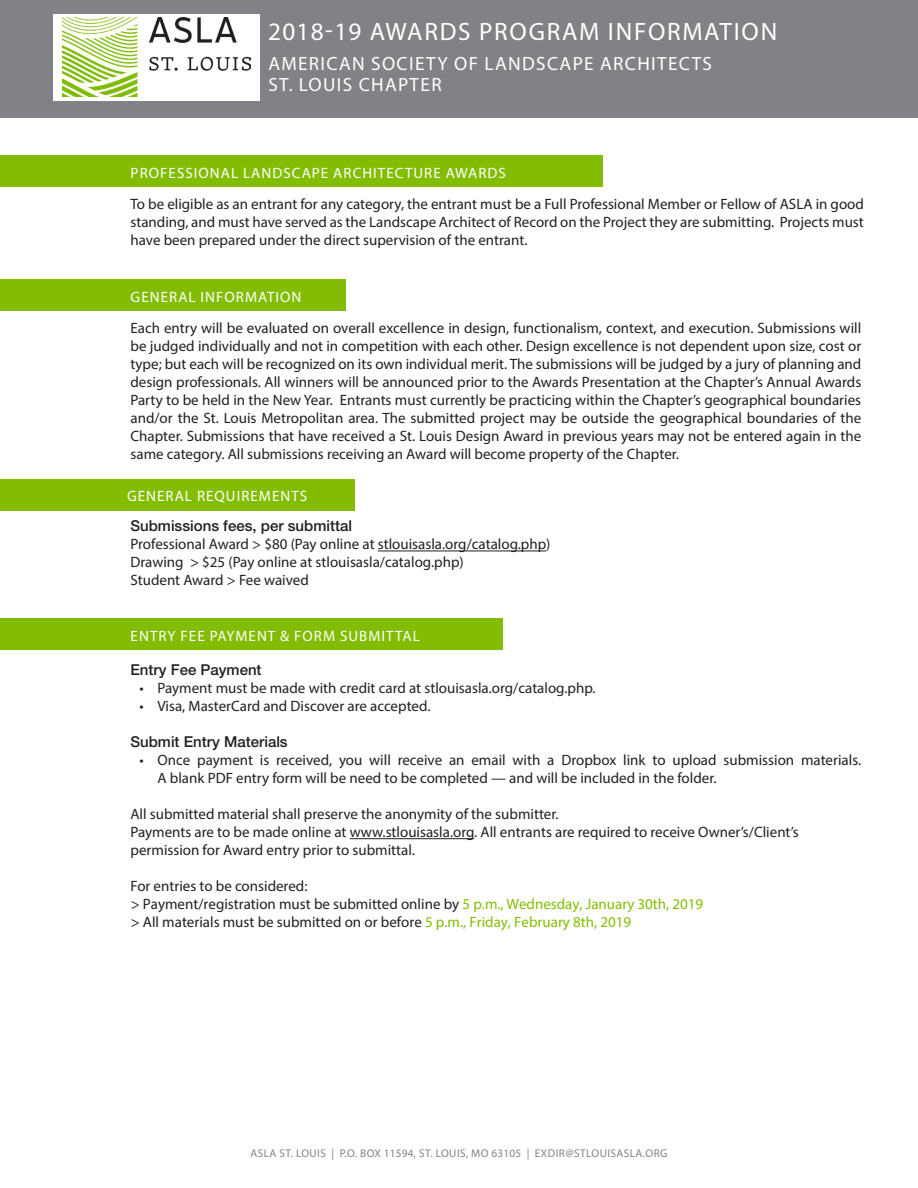
<style>
.page{position:relative;width:918px;height:1188px;background:#fff}
.page>*{position:absolute;margin:0;border:0;box-sizing:border-box;transform-origin:0 0}
.t1{font:25.2px "Myriad Pro";letter-spacing:.07em;color:#fff}
.t2{font:19.2px "Myriad Pro";letter-spacing:.07em;color:#fff}
.t3{font:15px/18px "Myriad Pro";color:#231f20}
.t4{font:15px "Myriad Pro";letter-spacing:.07em;color:#fff}
.t5{font:500 15px "Helvetica Neue LT Pro";color:#231f20}
.t6{font:11.25px "Myriad Pro";letter-spacing:.04em;color:#808285}
.s1{color:#82bd03}
</style>
<div class="page">
<div style="left:0;top:0;width:918px;height:117px;background:#808285"></div>
<div style="left:0;top:155px;width:602px;height:32px;background:#82bd03"></div>
<div style="left:0;top:280px;width:346px;height:31px;background:#82bd03"></div>
<div style="left:0;top:479px;width:355px;height:31px;background:#82bd03"></div>
<div style="left:0;top:618px;width:502px;height:32px;background:#82bd03"></div>
<hr style="left:378px;top:551px;width:168px;height:1px;background:#231f20">
<hr style="left:350px;top:838px;width:124px;height:1px;background:#231f20">
<div style="left:53px;top:14px;width:207px;height:86px;background:#fff"></div>
<img style="left:63px;top:18px;width:188px;height:79px">
<p class="t1" style="left:268px;top:16px;width:511px">2018-19 AWARDS PROGRAM INFORMATION</p>
<p class="t2" style="left:268px;top:51px;width:445px">AMERICAN SOCIETY OF LANDSCAPE ARCHITECTS</p>
<p class="t2" style="left:268px;top:72px;width:175px">ST. LOUIS CHAPTER</p>
<p class="t4" style="left:131px;top:163px;width:377px">PROFESSIONAL LANDSCAPE ARCHITECTURE AWARDS</p>
<p class="t3" style="left:130px;top:195px;width:735px;text-align:justify">To be eligible as an entrant for any category, the entrant must be a Full Professional Member or Fellow of ASLA in good standing, and must have served as the Landscape Architect of Record on the Project they are submitting. Projects must have been prepared under the direct supervision of the entrant.</p>
<p class="t4" style="left:131px;top:288px;width:172px">GENERAL INFORMATION</p>
<p class="t3" style="left:130px;top:319px;width:732px;text-align:justify">Each entry will be evaluated on overall excellence in design, functionalism, context, and execution. Submissions will be judged individually and not in competition with each other. Design excellence is not dependent upon size, cost or type; but each will be recognized on its own individual merit. The submissions will be judged by a jury of planning and design professionals. All winners will be announced prior to the Awards Presentation at the Chapter’s Annual Awards Party to be held in the New Year. Entrants must currently be practicing within the Chapter’s geographical boundaries and/or the St. Louis Metropolitan area. The submitted project may be outside the geographical boundaries of the Chapter. Submissions that have received a St. Louis Design Award in previous years may not be entered again in the same category. All submissions receiving an Award will become property of the Chapter.</p>
<p class="t4" style="left:127px;top:487px;width:182px">GENERAL REQUIREMENTS</p>
<p class="t5" style="left:130px;top:517px;width:223px">Submissions fees, per submittal</p>
<p class="t3" style="left:130px;top:535px;width:422px">Professional Award &gt; $80 (Pay online at stlouisasla.org/catalog.php)</p>
<p class="t3" style="left:130px;top:553px;width:335px">Drawing &gt; $25 (Pay online at stlouisasla/catalog.php)</p>
<p class="t3" style="left:130px;top:571px;width:180px">Student Award &gt; Fee waived</p>
<p class="t4" style="left:131px;top:627px;width:291px">ENTRY FEE PAYMENT &amp; FORM SUBMITTAL</p>
<p class="t5" style="left:130px;top:661px;width:133px">Entry Fee Payment</p>
<p class="t3" style="left:140px;top:679px;width:458px">• Payment must be made with credit card at stlouisasla.org/catalog.php.</p>
<p class="t3" style="left:140px;top:697px;width:293px">• Visa, MasterCard and Discover are accepted.</p>
<p class="t5" style="left:130px;top:733px;width:159px">Submit Entry Materials</p>
<p class="t3" style="left:158px;top:751px;width:705px;text-indent:-18px">• Once payment is received, you will receive an email with a Dropbox link to upload submission materials.<br>A blank PDF entry form will be need to be completed — and will be included in the folder.</p>
<p class="t3" style="left:130px;top:805px;width:430px">All submitted material shall preserve the anonymity of the submitter.</p>
<p class="t3" style="left:130px;top:823px;width:670px">Payments are to be made online at www.stlouisasla.org. All entrants are required to receive Owner’s/Client’s permission for Award entry prior to submittal.</p>
<p class="t3" style="left:131px;top:877px;width:178px">For entries to be considered:</p>
<p class="t3" style="left:131px;top:895px;width:574px">&gt; Payment/registration must be submitted online by <span class="s1">5 p.m., Wednesday, January 30th, 2019 </span>&gt; All materials must be submitted on or before <span class="s1">5 p.m., Friday, February 8th, 2019</span></p>
<p class="t6" style="left:250px;top:1146px;width:419px">ASLA ST. LOUIS | P.O. BOX 11594, ST. LOUIS, MO 63105 | EXDIR@STLOUISASLA.ORG</p>
</div>
